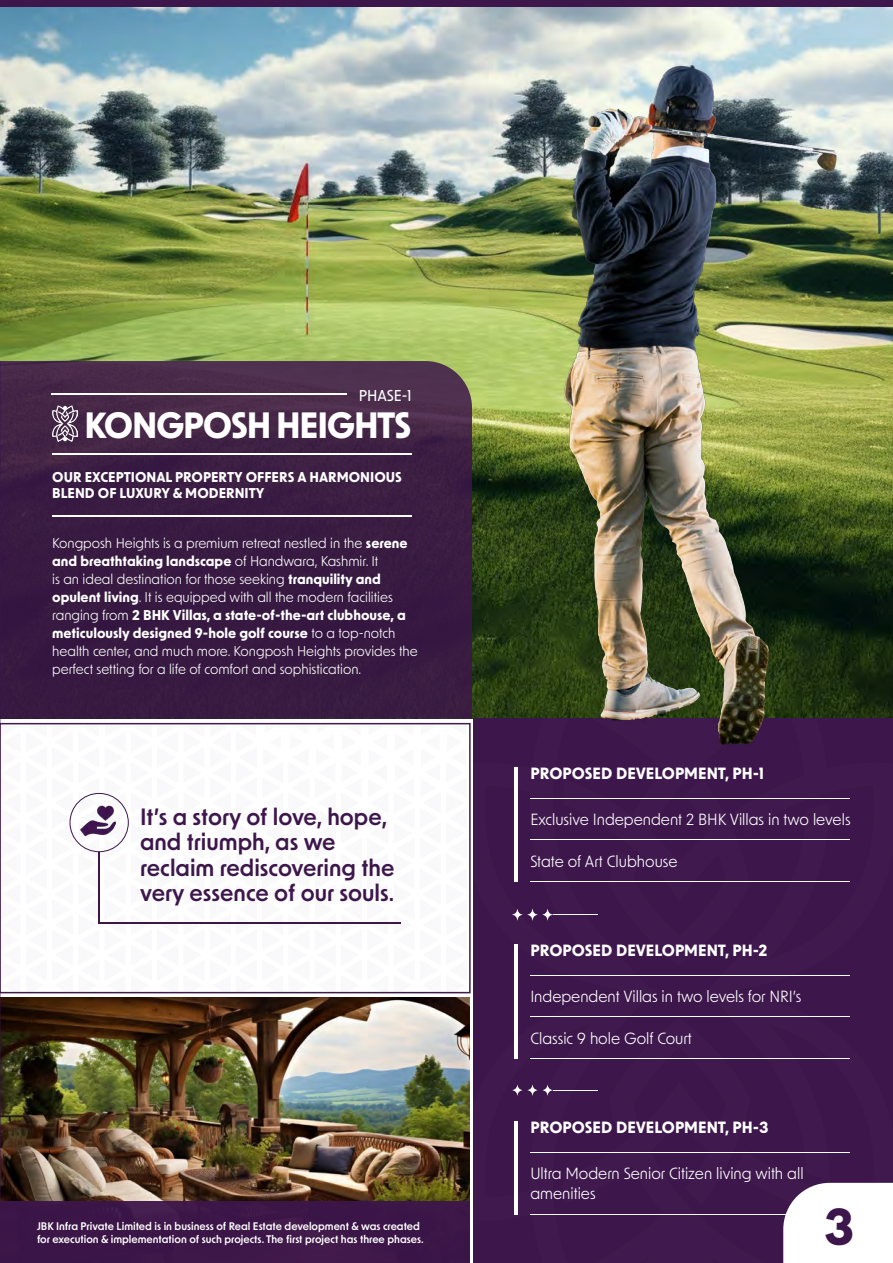
<style>
.page{position:relative;width:893px;height:1263px;background:#fff}
.page>*{position:absolute;margin:0;border:0;box-sizing:border-box;transform-origin:0 0}
.t1{font:700 49.5px "New Order";color:#3d164b}
.t2{font:700 34.8px "New Order";letter-spacing:-.04em;color:#fff}
.t3{font:600 22.5px/25.5px "New Order";color:#3d164b}
.t4{font:15.45px/20.5px "New Order";color:#fff}
.t5{font:700 15.45px "New Order";color:#fff}
.t6{font:500 15px "New Order";color:#fff}
.t7{font:13.5px/18px "New Order";color:#fff}
.t8{font:700 13.5px/16.2px "New Order";color:#fff}
.t9{font:600 10.5px/13.5px "New Order";color:#fff}
.s1{font-weight:700}
</style>
<div class="page">
<img style="left:69px;top:792px;width:332px;height:132px">
<img style="left:0;top:6px;width:893px;height:713px">
<img style="left:1px;top:997px;width:460px;height:205px">
<div style="left:461px;top:719px;width:432px;height:544px;background:#3d164b"></div>
<svg style="left:1px;top:361px;width:471px;height:358px;background:#3d1f44"></svg>
<img style="left:513px;top:909px;width:39px;height:11px">
<hr style="left:553px;top:914px;width:44px;height:1px;background:#fff">
<img style="left:513px;top:1084px;width:39px;height:11px">
<hr style="left:553px;top:1089px;width:44px;height:1px;background:#fff">
<hr style="left:52px;top:454px;width:360px;height:1px;background:#fff">
<hr style="left:52px;top:515px;width:360px;height:1px;background:#fff">
<img style="left:52px;top:406px;width:25px;height:36px">
<hr style="left:530px;top:798px;width:320px;height:1px;background:#fff">
<hr style="left:530px;top:881px;width:320px;height:1px;background:#fff">
<hr style="left:530px;top:839px;width:320px;height:1px;background:#fff">
<hr style="left:514px;top:767px;width:3px;height:115px;background:#fff">
<hr style="left:530px;top:975px;width:320px;height:1px;background:#fff">
<hr style="left:530px;top:1058px;width:320px;height:1px;background:#fff">
<hr style="left:530px;top:1016px;width:320px;height:1px;background:#fff">
<hr style="left:514px;top:944px;width:3px;height:115px;background:#fff">
<hr style="left:530px;top:1152px;width:320px;height:1px;background:#fff">
<hr style="left:530px;top:1214px;width:320px;height:1px;background:#fff">
<hr style="left:514px;top:1121px;width:3px;height:94px;background:#fff">
<svg style="left:783px;top:1183px;width:110px;height:80px"></svg>
<div style="left:0;top:0;width:893px;height:6px;background:#3d164b"></div>
<div style="left:0;top:723px;width:471px;height:270px;border:2px solid #401a4d"></div>
<img style="left:81px;top:806px;width:35px;height:30px">
<div style="left:70px;top:793px;width:59px;height:59px;border:1px solid #3d164b;border-radius:50%"></div>
<hr style="left:99px;top:852px;width:1px;height:71px;background:#3d164b">
<hr style="left:99px;top:922px;width:301px;height:1px;background:#3d164b">
<img style="left:565px;top:66px;width:273px;height:678px">
<svg style="left:0;top:361px;width:1px;height:841px"></svg>
<hr style="left:52px;top:394px;width:295px;height:1px;background:#fff">
<div style="left:0;top:1202px;width:469px;height:61px;background:#3d164b"></div>
<p class="t6" style="left:359px;top:385px;width:55px">PHASE-1</p>
<h2 class="t2" style="left:85px;top:402px;width:329px">KONGPOSH HEIGHTS</h2>
<p class="t8" style="left:52px;top:468px;width:351px">OUR EXCEPTIONAL PROPERTY OFFERS A HARMONIOUS<br>BLEND OF LUXURY &amp; MODERNITY</p>
<p class="t7" style="left:52px;top:533px;width:367px">Kongposh Heights is a premium retreat nestled in the <span class="s1">serene and breathtaking landscape</span> of Handwara, Kashmir. It<br>is an ideal destination for those seeking <span class="s1">tranquility and opulent living</span>. It is equipped with all the modern facilities ranging from <span class="s1">2 BHK Villas, a state-of-the-art clubhouse, a meticulously designed 9-hole golf course</span> to a top-notch health center, and much more. Kongposh Heights provides the perfect setting for a life of comfort and sophistication.</p>
<h3 class="t3" style="left:140px;top:802px;width:256px">It’s a story of love, hope, and triumph, as we reclaim rediscovering the very essence of our souls.</h3>
<p class="t9" style="left:37px;top:1218px;width:388px">JBK Infra Private Limited is in business of Real Estate development &amp; was created for execution &amp; implementation of such projects. The first project has three phases.</p>
<p class="t5" style="left:530px;top:763px;width:235px">PROPOSED DEVELOPMENT, PH-1</p>
<p class="t4" style="left:530px;top:808px;width:322px">Exclusive Independent 2 BHK Villas in two levels</p>
<p class="t4" style="left:530px;top:850px;width:149px">State of Art Clubhouse</p>
<p class="t5" style="left:530px;top:940px;width:239px">PROPOSED DEVELOPMENT, PH-2</p>
<p class="t4" style="left:530px;top:985px;width:272px">Independent Villas in two levels for NRI’s</p>
<p class="t4" style="left:530px;top:1027px;width:163px">Classic 9 hole Golf Court</p>
<p class="t5" style="left:530px;top:1117px;width:240px">PROPOSED DEVELOPMENT, PH-3</p>
<p class="t4" style="left:530px;top:1162px;width:275px">Ultra Modern Senior Citizen living with all amenities</p>
<h1 class="t1" style="left:824px;top:1194px;width:32px">3</h1>
</div>
